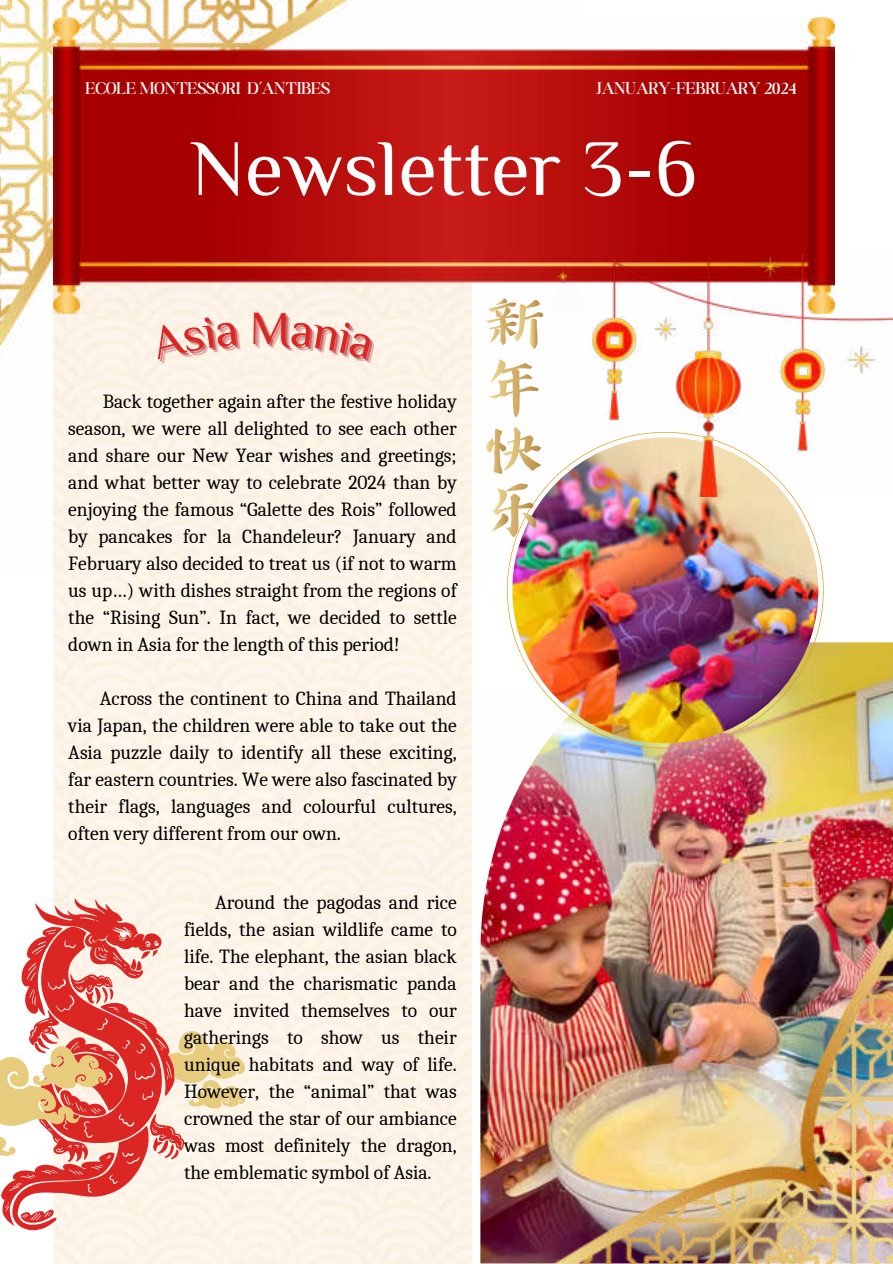
<style>
.page{position:relative;width:893px;height:1264px;background:#fff}
.page>*{position:absolute;margin:0;border:0;box-sizing:border-box;transform-origin:0 0}
.t1{font:79.65px "ZCOOL Xiao Wei";color:#fff}
.t2{font:19.5px/27px "Caladea";color:#000;text-align:justify}
.t3{font:300 18.15px "Boston Angel";color:#fff}
</style>
<div class="page">
<div style="left:53px;top:574px;width:418px;height:243px;background:#fdf4e7"></div>
<img style="left:0;top:0;width:544px;height:574px">
<img style="left:53px;top:17px;width:781px;height:296px">
<svg style="left:0;top:898px;width:245px;height:333px;background:#f1b5a7"></svg>
<svg style="left:507px;top:432px;width:316px;height:259px"></svg>
<img style="left:512px;top:437px;width:306px;height:306px;border-radius:50%">
<img style="left:557px;top:254px;width:335px;height:242px">
<img style="left:320px;top:691px;width:572px;height:572px">
<svg style="left:485px;top:298px;width:58px;height:51px"></svg>
<svg style="left:489px;top:359px;width:49px;height:58px"></svg>
<svg style="left:486px;top:426px;width:56px;height:48px"></svg>
<svg style="left:491px;top:483px;width:45px;height:54px"></svg>
<div style="left:154px;top:321px;width:86px;height:43px;background:#fcf2e6"></div>
<div style="left:258px;top:316px;width:116px;height:45px;background:#fcf2e6"></div>
<p class="t3" style="left:85px;top:77px;width:246px">ECOLE MONTESSORI D’ANTIBES</p>
<p class="t3" style="left:596px;top:77px;width:202px">JANUARY-FEBRUARY 2024</p>
<h1 class="t1" style="left:190px;top:126px;width:509px">Newsletter 3-6</h1>
<p class="t2" style="left:68px;top:387px;width:390px;text-indent:35px">Back together again after the festive holiday season, we were all delighted to see each other and share our New Year wishes and greetings; and what better way to celebrate 2024 than by enjoying the famous “Galette des Rois” followed by pancakes for la Chandeleur? January and February also decided to treat us (if not to warm us up…) with dishes straight from the regions of the “Rising Sun”. In fact, we decided to settle down in Asia for the length of this period!</p>
<p class="t2" style="left:68px;top:684px;width:390px;text-indent:32px">Across the continent to China and Thailand via Japan, the children were able to take out the Asia puzzle daily to identify all these exciting, far eastern countries. We were also fascinated by their flags, languages and colourful cultures, often very different from our own.</p>
<p class="t2" style="left:184px;top:888px;width:274px;text-indent:31px">Around the pagodas and rice fields, the asian wildlife came to life. The elephant, the asian black bear and the charismatic panda have invited themselves to our gatherings to show us their unique habitats and way of life.<br>However, the “animal” that was crowned the star of our ambiance was most definitely the dragon, the emblematic symbol of Asia.</p>
</div>
